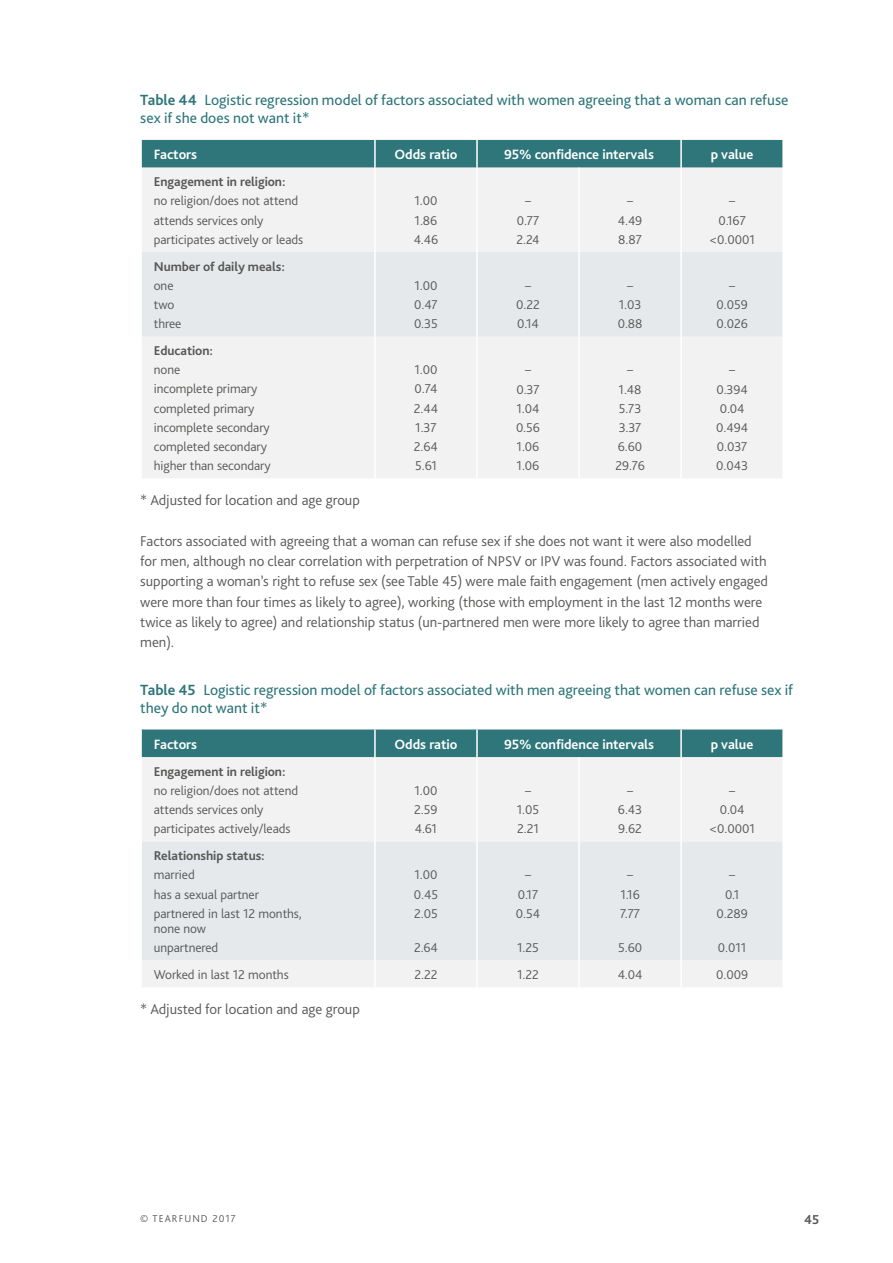
<style>
.page{position:relative;width:893px;height:1263px;background:#fff}
.page>*{position:absolute;margin:0;border:0;box-sizing:border-box;transform-origin:0 0}
.t1{font:15.45px/18px "Bliss Pro";color:#2e767a}
.t2{font:300 14.85px/20.2px "Bliss Pro";letter-spacing:-.005em;color:#575756}
.t3{font:700 14.1px "Bliss Pro";letter-spacing:-.005em;color:#fff}
.t4{font:700 13.5px "Bliss Pro";color:#575756}
.t5{font:300 13.35px/19px "Bliss Pro";letter-spacing:-.005em;color:#575756;text-align:center}
.t6{font:700 13.35px "Bliss Pro";letter-spacing:-.005em;color:#575756}
.t7{font:300 10.5px "Bliss Pro";letter-spacing:.1em;color:#575756}
.s1{font-weight:700}
</style>
<div class="page">
<div style="left:142px;top:140px;width:640px;height:28px;background:#2e767a"></div>
<div style="left:142px;top:168px;width:640px;height:310px;background:#f2f2f2"></div>
<div style="left:142px;top:252px;width:640px;height:85px;background:#e5e9ec"></div>
<hr style="left:374px;top:140px;width:2px;height:28px;background:#fff">
<hr style="left:476px;top:140px;width:2px;height:28px;background:#fff">
<hr style="left:680px;top:140px;width:2px;height:28px;background:#fff">
<hr style="left:374px;top:168px;width:2px;height:84px;background:#fff">
<hr style="left:476px;top:168px;width:2px;height:84px;background:#fff">
<hr style="left:578px;top:168px;width:2px;height:84px;background:#fff">
<hr style="left:680px;top:168px;width:2px;height:84px;background:#fff">
<hr style="left:374px;top:252px;width:2px;height:85px;background:#fff">
<hr style="left:476px;top:252px;width:2px;height:85px;background:#fff">
<hr style="left:578px;top:252px;width:2px;height:85px;background:#fff">
<hr style="left:680px;top:252px;width:2px;height:85px;background:#fff">
<hr style="left:374px;top:337px;width:2px;height:141px;background:#fff">
<hr style="left:476px;top:337px;width:2px;height:141px;background:#fff">
<hr style="left:578px;top:337px;width:2px;height:141px;background:#fff">
<hr style="left:680px;top:337px;width:2px;height:141px;background:#fff">
<div style="left:142px;top:729px;width:640px;height:28px;background:#2e767a"></div>
<div style="left:142px;top:757px;width:640px;height:230px;background:#f2f2f2"></div>
<div style="left:142px;top:842px;width:640px;height:118px;background:#e5e9ec"></div>
<hr style="left:374px;top:729px;width:2px;height:28px;background:#fff">
<hr style="left:476px;top:729px;width:2px;height:28px;background:#fff">
<hr style="left:680px;top:729px;width:2px;height:28px;background:#fff">
<hr style="left:374px;top:757px;width:2px;height:85px;background:#fff">
<hr style="left:476px;top:757px;width:2px;height:85px;background:#fff">
<hr style="left:578px;top:757px;width:2px;height:85px;background:#fff">
<hr style="left:680px;top:757px;width:2px;height:85px;background:#fff">
<hr style="left:374px;top:842px;width:2px;height:118px;background:#fff">
<hr style="left:476px;top:842px;width:2px;height:118px;background:#fff">
<hr style="left:578px;top:842px;width:2px;height:118px;background:#fff">
<hr style="left:680px;top:842px;width:2px;height:118px;background:#fff">
<hr style="left:374px;top:960px;width:2px;height:27px;background:#fff">
<hr style="left:476px;top:960px;width:2px;height:27px;background:#fff">
<hr style="left:578px;top:960px;width:2px;height:27px;background:#fff">
<hr style="left:680px;top:960px;width:2px;height:27px;background:#fff">
<p class="t1" style="left:140px;top:91px;width:650px"><span class="s1">Table 44</span> Logistic regression model of factors associated with women agreeing that a woman can refuse sex if she does not want it*</p>
<p class="t3" style="left:154px;top:146px;width:45px">Factors</p>
<p class="t3" style="left:394px;top:146px;width:64px">Odds ratio</p>
<p class="t3" style="left:504px;top:146px;width:152px">95% confidence intervals</p>
<p class="t3" style="left:711px;top:146px;width:44px">p value</p>
<p class="t6" style="left:154px;top:174px;width:133px">Engagement in religion:</p>
<p class="t5" style="left:154px;top:191px;width:151px;text-align:left">no religion/does not attend attends services only participates actively or leads</p>
<p class="t5" style="left:414px;top:191px;width:26px;text-align:justify">1.00<br>1.86<br>4.46</p>
<p class="t5" style="left:516px;top:191px;width:25px">–<br>0.77<br>2.24</p>
<p class="t5" style="left:618px;top:191px;width:26px">–<br>4.49<br>8.87</p>
<p class="t5" style="left:709px;top:191px;width:47px">–<br>0.167 &lt;0.0001</p>
<p class="t6" style="left:154px;top:258px;width:132px">Number of daily meals:</p>
<p class="t5" style="left:154px;top:276px;width:29px;text-align:left">one two three</p>
<p class="t5" style="left:414px;top:276px;width:25px;text-align:justify">1.00<br>0.47<br>0.35</p>
<p class="t5" style="left:516px;top:276px;width:25px">–<br>0.22<br>0.14</p>
<p class="t5" style="left:618px;top:276px;width:26px">–<br>1.03<br>0.88</p>
<p class="t5" style="left:716px;top:276px;width:33px">–<br>0.059<br>0.026</p>
<p class="t6" style="left:154px;top:342px;width:61px">Education:</p>
<p class="t5" style="left:154px;top:360px;width:118px;text-align:left">none<br>incomplete primary completed primary incomplete secondary completed secondary higher than secondary</p>
<p class="t5" style="left:414px;top:360px;width:26px;text-align:justify">1.00<br>0.74<br>2.44<br>1.37<br>2.64<br>5.61</p>
<p class="t5" style="left:516px;top:360px;width:26px">–<br>0.37<br>1.04<br>0.56<br>1.06<br>1.06</p>
<p class="t5" style="left:615px;top:360px;width:31px">–<br>1.48<br>5.73<br>3.37<br>6.60<br>29.76</p>
<p class="t5" style="left:716px;top:360px;width:33px">–<br>0.394<br>0.04<br>0.494<br>0.037<br>0.043</p>
<p class="t2" style="left:140px;top:490px;width:221px">* Adjusted for location and age group</p>
<p class="t2" style="left:140px;top:530px;width:629px">Factors associated with agreeing that a woman can refuse sex if she does not want it were also modelled for men, although no clear correlation with perpetration of NPSV or IPV was found. Factors associated with supporting a woman’s right to refuse sex (see Table 45) were male faith engagement (men actively engaged were more than four times as likely to agree), working (those with employment in the last 12 months were twice as likely to agree) and relationship status (un-partnered men were more likely to agree than married men).</p>
<p class="t1" style="left:140px;top:680px;width:654px"><span class="s1">Table 45</span> Logistic regression model of factors associated with men agreeing that women can refuse sex if they do not want it*</p>
<p class="t3" style="left:154px;top:735px;width:45px">Factors</p>
<p class="t3" style="left:394px;top:735px;width:64px">Odds ratio</p>
<p class="t3" style="left:504px;top:735px;width:152px">95% confidence intervals</p>
<p class="t3" style="left:711px;top:735px;width:44px">p value</p>
<p class="t6" style="left:154px;top:763px;width:133px">Engagement in religion:</p>
<p class="t5" style="left:154px;top:781px;width:146px;text-align:left">no religion/does not attend attends services only participates actively/leads</p>
<p class="t5" style="left:414px;top:781px;width:25px;text-align:justify">1.00<br>2.59<br>4.61</p>
<p class="t5" style="left:517px;top:781px;width:24px">–<br>1.05<br>2.21</p>
<p class="t5" style="left:618px;top:781px;width:26px">–<br>6.43<br>9.62</p>
<p class="t5" style="left:709px;top:781px;width:47px">–<br>0.04 &lt;0.0001</p>
<p class="t6" style="left:154px;top:848px;width:112px">Relationship status:</p>
<p class="t5" style="left:154px;top:865px;width:150px;text-align:left">married<br>has a sexual partner partnered in last 12 months,</p>
<p class="t5" style="left:154px;top:918px;width:66px;text-align:left">none now unpartnered</p>
<p class="t5" style="left:414px;top:865px;width:26px;text-align:justify">1.00<br>0.45<br>2.05</p>
<p class="t5" style="left:414px;top:937px;width:25px">2.64</p>
<p class="t5" style="left:516px;top:865px;width:26px">–<br>0.17<br>0.54</p>
<p class="t5" style="left:517px;top:937px;width:23px">1.25</p>
<p class="t5" style="left:620px;top:865px;width:22px">–<br>1.16<br>7.77</p>
<p class="t5" style="left:618px;top:937px;width:26px">5.60</p>
<p class="t5" style="left:717px;top:865px;width:33px">–<br>0.1<br>0.289</p>
<p class="t5" style="left:718px;top:937px;width:30px">0.011</p>
<p class="t5" style="left:154px;top:964px;width:136px">Worked in last 12 months</p>
<p class="t5" style="left:414px;top:964px;width:24px">2.22</p>
<p class="t5" style="left:517px;top:964px;width:23px">1.22</p>
<p class="t5" style="left:618px;top:964px;width:26px">4.04</p>
<p class="t5" style="left:716px;top:964px;width:33px">0.009</p>
<p class="t2" style="left:140px;top:999px;width:221px">* Adjusted for location and age group</p>
<p class="t7" style="left:140px;top:1212px;width:97px">© TEARFUND 2017</p>
<p class="t4" style="left:804px;top:1211px;width:17px">45</p>
</div>
